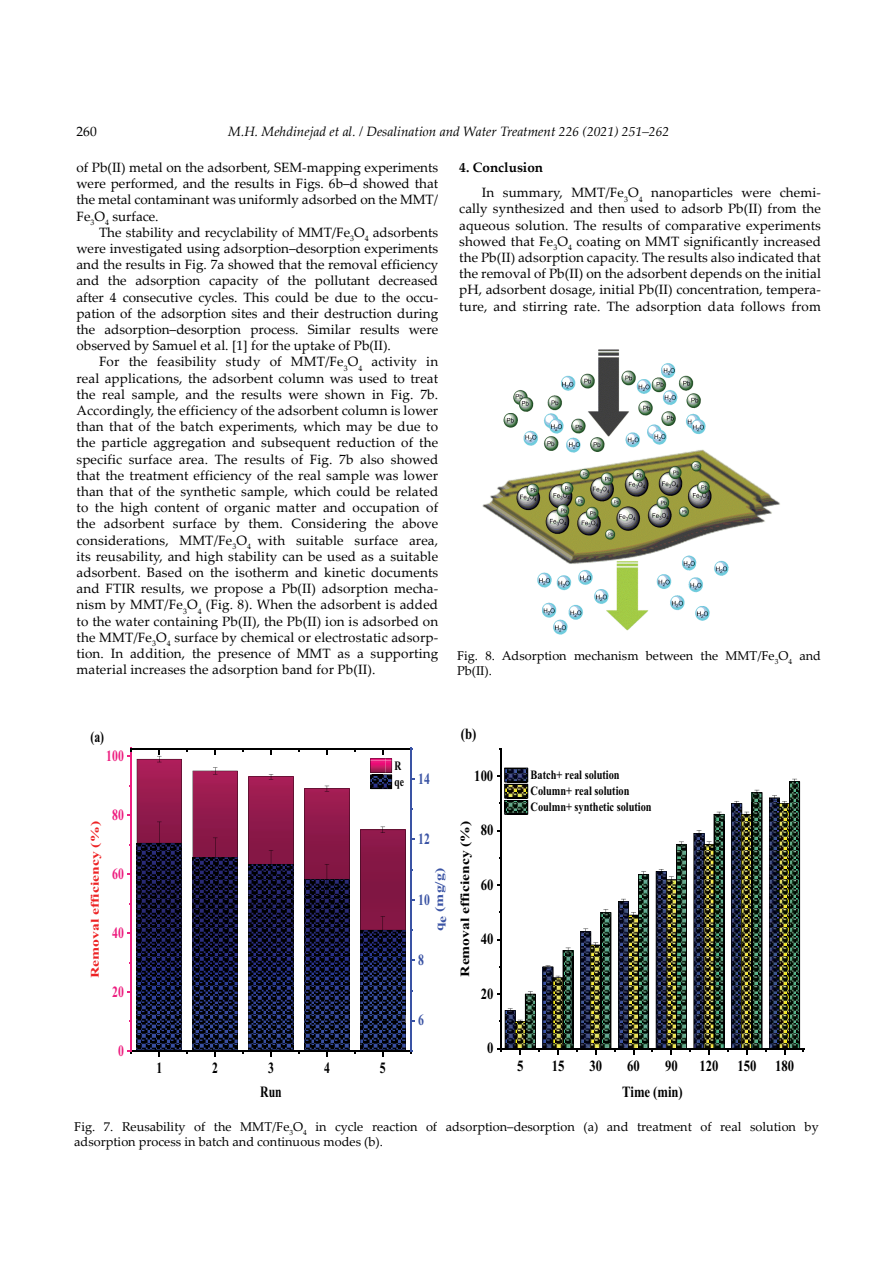
<style>
.page{position:relative;width:893px;height:1263px;background:#fff}
.page>*{position:absolute;margin:0;border:0;box-sizing:border-box;transform-origin:0 0}
.t1{font:700 15.75px "Times New Roman";color:#ed1f80;scale:.75 1}
.t2{font:700 15.75px "Times New Roman";color:#000;scale:.75 1}
.t3{font:700 15.75px "Times New Roman";color:#3a53a4;scale:.75 1}
.t4{font:700 15.6px "Times New Roman";color:#000;scale:.81 1}
.t5{font:13.5px/16.2px "Palatino Linotype";letter-spacing:.01em;color:#000;text-align:justify}
.t6{font:italic 13.5px "Palatino Linotype";color:#000}
.t7{font:12.75px/15px "Palatino Linotype";color:#000}
.t8{font:700 12.75px/16px "Times New Roman";color:#000;scale:.81 1}
.t9{font:700 12.75px/16.2px "Times New Roman";color:#000;scale:.75 1}
.t10{font:700 12.6px "Times New Roman";color:#000;scale:1.23 1}
.t11{font:700 11.7px "Times New Roman";color:#ed2224;scale:1.35 1}
.t12{font:700 11.7px "Times New Roman";color:#3a53a4;scale:1.35 1}
.s1{font-weight:700}
</style>
<div class="page">
<svg style="left:127px;top:748px;width:288px;height:309px"></svg>
<hr style="left:500px;top:748px;width:2px;height:302px;background:#000">
<img style="left:497px;top:768px;width:307px;height:286px">
<img style="left:482px;top:349px;width:298px;height:286px">
<p class="t5" style="left:76px;top:123px;width:22px">260</p>
<p class="t6" style="left:228px;top:122px;width:442px">M.H. Mehdinejad et al. / Desalination and Water Treatment 226 (2021) 251–262</p>
<p class="t5" style="left:76px;top:159px;width:363px">of Pb(II) metal on the adsorbent, SEM-mapping experiments were performed, and the results in Figs. 6b–d showed that the metal contaminant was uniformly adsorbed on the MMT/ Fe<sub>3</sub>O<sub>4</sub> surface.</p>
<p class="t5" style="left:77px;top:223px;width:363px;text-indent:22px">The stability and recyclability of MMT/Fe<sub>3</sub>O<sub>4</sub> adsorbents were investigated using adsorption–desorption experiments and the results in Fig. 7a showed that the removal efficiency and the adsorption capacity of the pollutant decreased after 4 consecutive cycles. This could be due to the occu&shy;pation of the adsorption sites and their destruction during the adsorption–desorption process. Similar results were observed by Samuel et al. [1] for the uptake of Pb(II).</p>
<p class="t5" style="left:76px;top:353px;width:363px;text-indent:23px">For the feasibility study of MMT/Fe<sub>3</sub>O<sub>4</sub> activity in real applications, the adsorbent column was used to treat the real sample, and the results were shown in Fig. 7b.<br>Accordingly, the efficiency of the adsorbent column is lower than that of the batch experiments, which may be due to the particle aggregation and subsequent reduction of the specific surface area. The results of Fig. 7b also showed that the treatment efficiency of the real sample was lower than that of the synthetic sample, which could be related to the high content of organic matter and occupation of the adsorbent surface by them. Considering the above considerations, MMT/Fe<sub>3</sub>O<sub>4</sub> with suitable surface area, its reusability, and high stability can be used as a suitable adsorbent. Based on the isotherm and kinetic documents and FTIR results, we propose a Pb(II) adsorption mecha&shy;nism by MMT/Fe<sub>3</sub>O<sub>4</sub> (Fig. 8). When the adsorbent is added to the water containing Pb(II), the Pb(II) ion is adsorbed on the MMT/Fe<sub>3</sub>O<sub>4</sub> surface by chemical or electrostatic adsorp&shy;tion. In addition, the presence of MMT as a supporting material increases the adsorption band for Pb(II).</p>
<p class="t5" style="left:482px;top:154px;width:341px;line-height:25.2px;text-indent:-23px"><span class="s1">4. Conclusion<br></span>In summary, MMT/Fe<sub>3</sub>O<sub>4</sub> nanoparticles were chemi-</p>
<p class="t5" style="left:459px;top:200px;width:363px">cally synthesized and then used to adsorb Pb(II) from the aqueous solution. The results of comparative experiments showed that Fe<sub>3</sub>O<sub>4</sub> coating on MMT significantly increased the Pb(II) adsorption capacity. The results also indicated that the removal of Pb(II) on the adsorbent depends on the initial pH, adsorbent dosage, initial Pb(II) concentration, tempera&shy;ture, and stirring rate. The adsorption data follows from</p>
<p class="t7" style="left:457px;top:647px;width:365px">Fig. 8. Adsorption mechanism between the MMT/Fe<sub>3</sub>O<sub>4</sub> and<br>Pb(II).</p>
<p class="t2" style="left:90px;top:726px;width:20px">(a)</p>
<p class="t1" style="left:106px;top:745px;width:25px">100</p>
<p class="t11" style="left:87px;top:978px;width:118px;rotate:-90deg">Removal efficiency (%)</p>
<p class="t1" style="left:112px;top:804px;width:17px">80</p>
<p class="t1" style="left:112px;top:863px;width:17px">60</p>
<p class="t1" style="left:112px;top:922px;width:17px">40</p>
<p class="t1" style="left:112px;top:980px;width:17px">20</p>
<p class="t1" style="left:118px;top:1039px;width:9px">0</p>
<p class="t9" style="left:394px;top:757px;width:14px">R qe</p>
<p class="t2" style="left:156px;top:1057px;width:9px">1</p>
<p class="t2" style="left:212px;top:1057px;width:9px">2</p>
<p class="t2" style="left:268px;top:1057px;width:9px">3</p>
<p class="t2" style="left:324px;top:1057px;width:9px">4</p>
<p class="t2" style="left:380px;top:1057px;width:9px">5</p>
<p class="t2" style="left:260px;top:1081px;width:30px">Run</p>
<p class="t3" style="left:418px;top:768px;width:17px">14</p>
<p class="t4" style="left:461px;top:723px;width:21px">(b)</p>
<p class="t4" style="left:474px;top:765px;width:25px">100</p>
<p class="t3" style="left:418px;top:828px;width:17px">12</p>
<p class="t12" style="left:431px;top:931px;width:48px;rotate:-90deg">qe (mg/g)</p>
<p class="t3" style="left:418px;top:888px;width:17px">10</p>
<p class="t3" style="left:418px;top:949px;width:9px">8</p>
<p class="t3" style="left:418px;top:1009px;width:9px">6</p>
<p class="t10" style="left:456px;top:977px;width:128px;rotate:-90deg">Removal efficiency (%)</p>
<p class="t4" style="left:481px;top:819px;width:17px">80</p>
<p class="t4" style="left:481px;top:874px;width:17px">60</p>
<p class="t4" style="left:481px;top:928px;width:17px">40</p>
<p class="t4" style="left:481px;top:983px;width:17px">20</p>
<p class="t4" style="left:487px;top:1037px;width:9px">0</p>
<p class="t8" style="left:531px;top:767px;width:151px">Batch+ real solution<br>Column+ real solution<br>Coulmn+ synthetic solution</p>
<p class="t4" style="left:517px;top:1055px;width:9px">5</p>
<p class="t4" style="left:552px;top:1055px;width:17px">15</p>
<p class="t4" style="left:589px;top:1055px;width:17px">30</p>
<p class="t4" style="left:627px;top:1055px;width:17px">60</p>
<p class="t4" style="left:665px;top:1055px;width:17px">90</p>
<p class="t4" style="left:700px;top:1055px;width:118px">120 150 180</p>
<p class="t4" style="left:622px;top:1081px;width:77px">Time (min)</p>
<p class="t7" style="left:74px;top:1119px;width:746px">Fig. 7. Reusability of the MMT/Fe<sub>3</sub>O<sub>4</sub> in cycle reaction of adsorption–desorption (a) and treatment of real solution by adsorption process in batch and continuous modes (b).</p>
</div>
